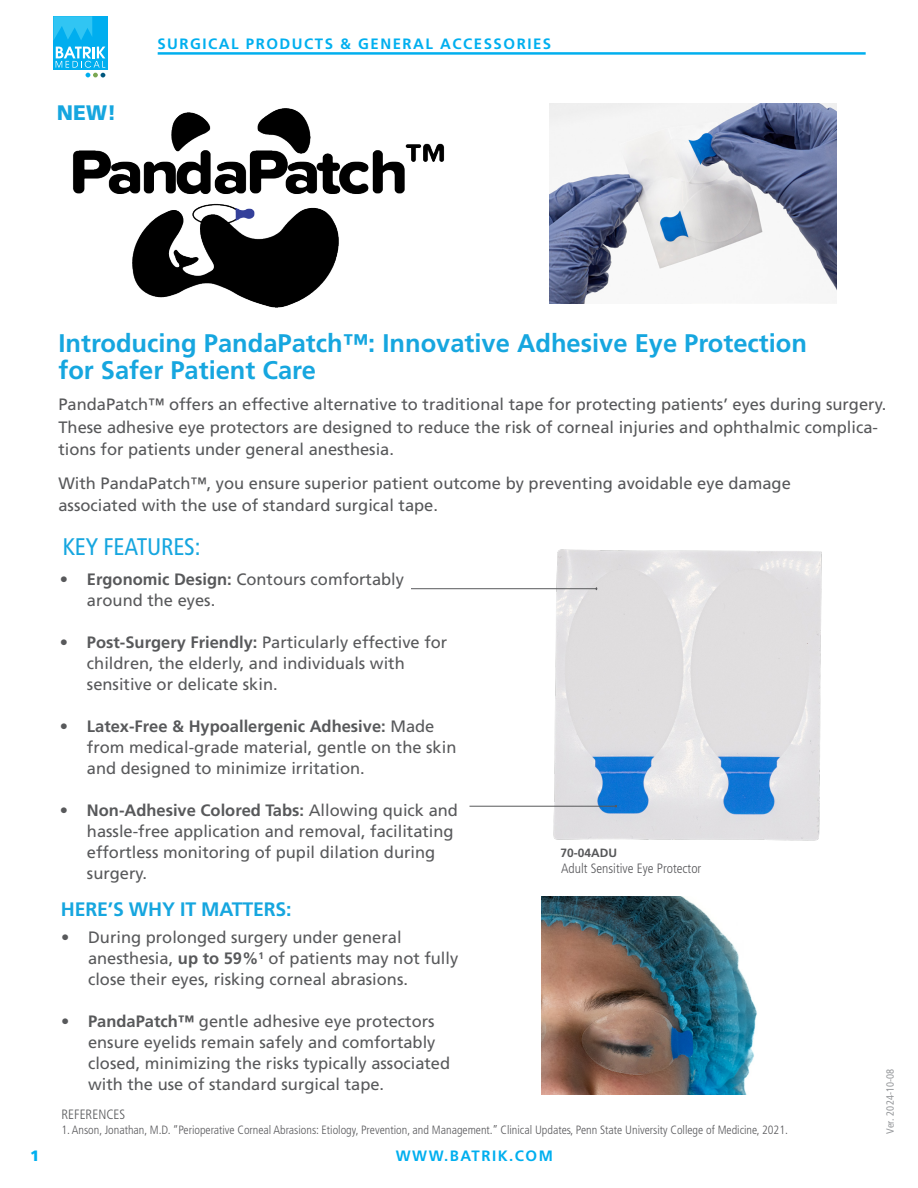
<style>
.page{position:relative;width:918px;height:1188px;background:#fff}
.page>*{position:absolute;margin:0;border:0;box-sizing:border-box;transform-origin:0 0}
.Regular_Paragrah_10_14{font:700 25.5px/27px "Frutiger LT Std";color:#16a6df}
.Sub-Title___A{font:condensed 24px "Frutiger LT Std";letter-spacing:-.01em;color:#16a6df}
.Title__A{font:900 21px "Frutiger LT Std";color:#16a6df}
.Sub-Title___A-2{font:700 19.5px "Frutiger LT Std";letter-spacing:-.01em;color:#16a6df}
.t1{font:16.5px/21px "Frutiger LT Std";color:#58595b}
.Regular_Paragrah_10_14-2{font:16.5px/22.5px "Frutiger LT Std";color:#57585a}
.t2{font:700 15px "Frutiger LT Std";letter-spacing:.1em;color:#00afef}
.t3{font:900 15px "Frutiger LT Std";color:#00afef}
.t4{font:300 condensed 13.5px "Frutiger LT Std";color:#59595c}
.t5{font:300 condensed 13.5px "Frutiger LT Std";color:#57585a}
.t6{font:300 condensed 12px "Frutiger LT Std";color:#59595c}
.t7{font:700 12px "Frutiger LT Std";color:#57585a}
.Sub-Title___B_Chart{font:condensed 10.5px "Frutiger LT Std";color:#97999c}
.s1{font-weight:700}
</style>
<div class="page">
<div style="left:53px;top:16px;width:55px;height:54px;background:#00aeef"></div>
<svg style="left:56px;top:47px;width:49px;height:30px"></svg>
<svg style="left:53px;top:16px;width:39px;height:24px"></svg>
<div style="left:158px;top:52px;width:708px;height:3px;background:#6fa84f;border:2px solid #00afef"></div>
<img style="left:524px;top:549px;width:298px;height:292px">
<img style="left:73px;top:109px;width:372px;height:199px">
<hr style="left:469px;top:806px;width:147px;height:1px;background:#58595b">
<hr style="left:411px;top:588px;width:185px;height:1px;background:#58595b">
<svg style="left:595px;top:587px;width:3px;height:4px"></svg>
<img style="left:542px;top:896px;width:215px;height:198px">
<img style="left:549px;top:103px;width:288px;height:201px">
<p class="Title__A" style="left:57px;top:100px;width:61px">NEW!</p>
<p class="t2" style="left:157px;top:35px;width:395px">SURGICAL PRODUCTS &amp; GENERAL ACCESSORIES</p>
<p class="Regular_Paragrah_10_14" style="left:58px;top:329px;width:750px">Introducing PandaPatch™: Innovative Adhesive Eye Protection for Safer Patient Care</p>
<p class="Regular_Paragrah_10_14-2" style="left:58px;top:393px;width:829px">PandaPatch™ offers an effective alternative to traditional tape for protecting patients’ eyes during surgery.<br>These adhesive eye protectors are designed to reduce the risk of corneal injuries and ophthalmic complica&shy;tions for patients under general anesthesia.</p>
<p class="Regular_Paragrah_10_14-2" style="left:58px;top:472px;width:734px">With PandaPatch™, you ensure superior patient outcome by preventing avoidable eye damage associated with the use of standard surgical tape.</p>
<p class="Sub-Title___A" style="left:63px;top:533px;width:139px">KEY FEATURES:</p>
<p class="t1" style="left:87px;top:569px;width:319px;text-indent:-27px"><span class="s1">• Ergonomic Design:</span> Contours comfortably around the eyes.</p>
<p class="t1" style="left:87px;top:632px;width:362px;text-indent:-27px"><span class="s1">• Post-Surgery Friendly:</span> Particularly effective for children, the elderly, and individuals with sensitive or delicate skin.</p>
<p class="t1" style="left:87px;top:716px;width:371px;text-indent:-27px"><span class="s1">• Latex-Free &amp; Hypoallergenic Adhesive:</span> Made from medical-grade material, gentle on the skin and designed to minimize irritation.</p>
<p class="t1" style="left:87px;top:800px;width:373px;text-indent:-27px"><span class="s1">• Non-Adhesive Colored Tabs:</span> Allowing quick and hassle-free application and removal, facilitating effortless monitoring of pupil dilation during surgery.</p>
<p class="Sub-Title___A-2" style="left:61px;top:897px;width:232px">HERE’S WHY IT MATTERS:</p>
<p class="t1" style="left:88px;top:927px;width:372px;text-indent:-27px"><span class="s1">•</span> During prolonged surgery under general anesthesia, <span class="s1">up to 59%</span><sup>1</sup> of patients may not fully close their eyes, risking corneal abrasions.</p>
<p class="t1" style="left:88px;top:1011px;width:364px;text-indent:-27px"><span class="s1">• PandaPatch™</span> gentle adhesive eye protectors ensure eyelids remain safely and comfortably closed, minimizing the risks typically associated with the use of standard surgical tape.</p>
<p class="t6" style="left:61px;top:1123px;width:728px">1. Anson, Jonathan, M.D. “Perioperative Corneal Abrasions: Etiology, Prevention, and Management.” Clinical Updates, Penn State University College of Medicine, 2021.</p>
<p class="t7" style="left:561px;top:846px;width:58px">70-04ADU</p>
<p class="t4" style="left:561px;top:860px;width:142px">Adult Sensitive Eye Protector</p>
<p class="t5" style="left:61px;top:1107px;width:65px">REFERENCES</p>
<p class="t3" style="left:30px;top:1147px;width:11px">1</p>
<p class="t2" style="left:396px;top:1147px;width:159px">WWW.BATRIK.COM</p>
<p class="Sub-Title___B_Chart" style="left:884px;top:1134px;width:66px;rotate:-90deg">Ver. 2024-10-08</p>
</div>
